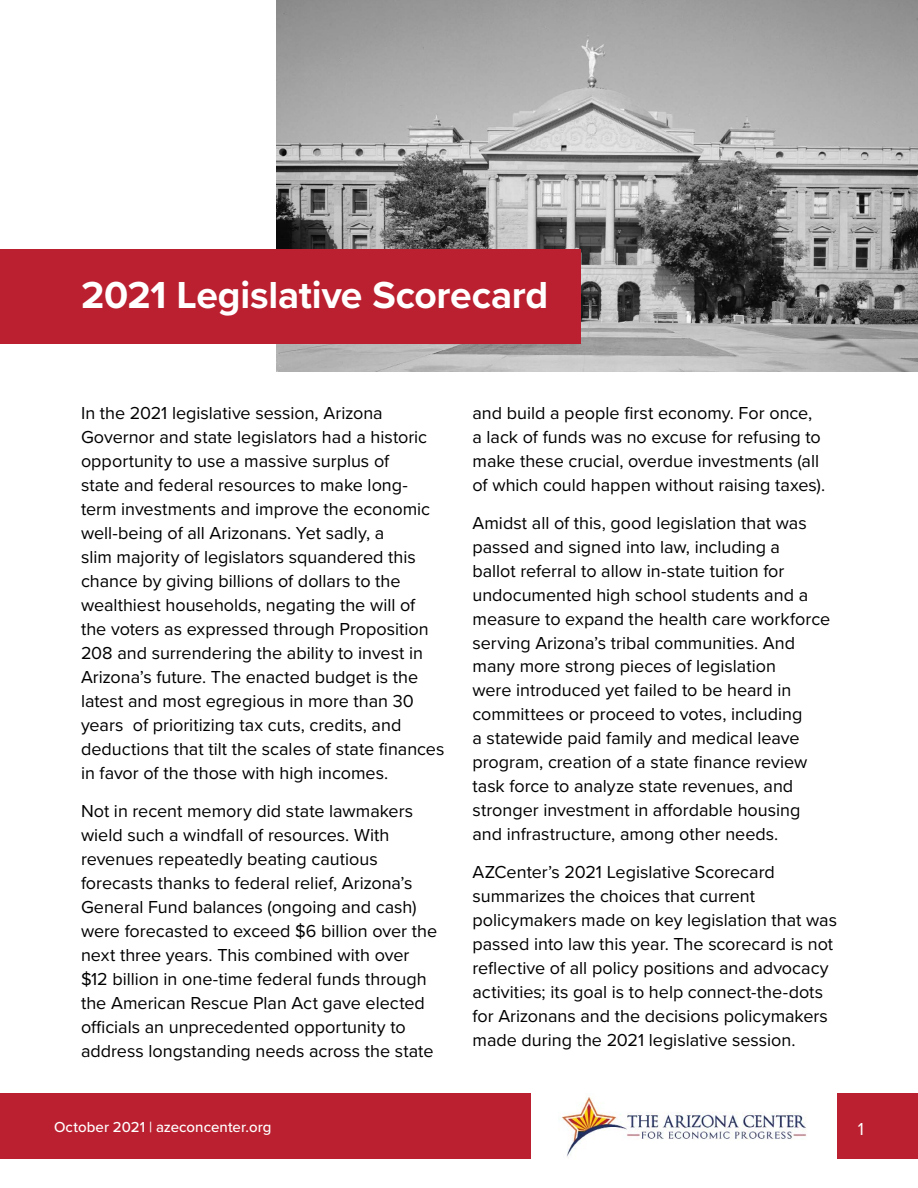
<style>
.page{position:relative;width:918px;height:1188px;background:#fff}
.page>*{position:absolute;margin:0;border:0;box-sizing:border-box;transform-origin:0 0}
.t1{font:700 39px "Proxima Nova";letter-spacing:-.005em;color:#fff}
.t2{font:18px/24px "Proxima Nova";color:#000}
.t3{font:18px "Proxima Nova";color:#fff}
.t4{font:500 15px "Proxima Nova";letter-spacing:.005em;color:#fff}
</style>
<div class="page">
<div style="left:0;top:1094px;width:530px;height:65px;background:#bb2030"></div>
<div style="left:837px;top:1094px;width:81px;height:65px;background:#bb2030"></div>
<img style="left:558px;top:1097px;width:249px;height:60px">
<img style="left:277px;top:0;width:641px;height:371px">
<div style="left:0;top:250px;width:580px;height:94px;background:#bb2030"></div>
<h1 class="t1" style="left:81px;top:265px;width:469px">2021 Legislative Scorecard</h1>
<p class="t2" style="left:81px;top:400px;width:365px">In the 2021 legislative session, Arizona Governor and state legislators had a historic opportunity to use a massive surplus of<br>state and federal resources to make long&shy;term investments and improve the economic well-being of all Arizonans. Yet sadly, a<br>slim majority of legislators squandered this chance by giving billions of dollars to the wealthiest households, negating the will of the voters as expressed through Proposition 208 and surrendering the ability to invest in Arizona’s future. The enacted budget is the latest and most egregious in more than 30 years of prioritizing tax cuts, credits, and deductions that tilt the scales of state finances in favor of the those with high incomes.</p>
<p class="t2" style="left:81px;top:798px;width:358px">Not in recent memory did state lawmakers wield such a windfall of resources. With revenues repeatedly beating cautious forecasts thanks to federal relief, Arizona’s General Fund balances (ongoing and cash) were forecasted to exceed $6 billion over the next three years. This combined with over $12 billion in one-time federal funds through the American Rescue Plan Act gave elected officials an unprecedented opportunity to address longstanding needs across the state</p>
<p class="t2" style="left:473px;top:400px;width:354px">and build a people first economy. For once, a lack of funds was no excuse for refusing to make these crucial, overdue investments (all of which could happen without raising taxes).</p>
<p class="t2" style="left:473px;top:510px;width:359px">Amidst all of this, good legislation that was passed and signed into law, including a<br>ballot referral to allow in-state tuition for undocumented high school students and a measure to expand the health care workforce serving Arizona’s tribal communities. And many more strong pieces of legislation<br>were introduced yet failed to be heard in committees or proceed to votes, including<br>a statewide paid family and medical leave program, creation of a state finance review task force to analyze state revenues, and stronger investment in affordable housing and infrastructure, among other needs.</p>
<p class="t2" style="left:473px;top:859px;width:366px">AZCenter’s 2021 Legislative Scorecard summarizes the choices that current policymakers made on key legislation that was passed into law this year. The scorecard is not reflective of all policy positions and advocacy activities; its goal is to help connect-the-dots for Arizonans and the decisions policymakers made during the 2021 legislative session.</p>
<p class="t4" style="left:54px;top:1116px;width:219px">October 2021 | azeconcenter.org</p>
<p class="t3" style="left:858px;top:1115px;width:8px">1</p>
</div>
